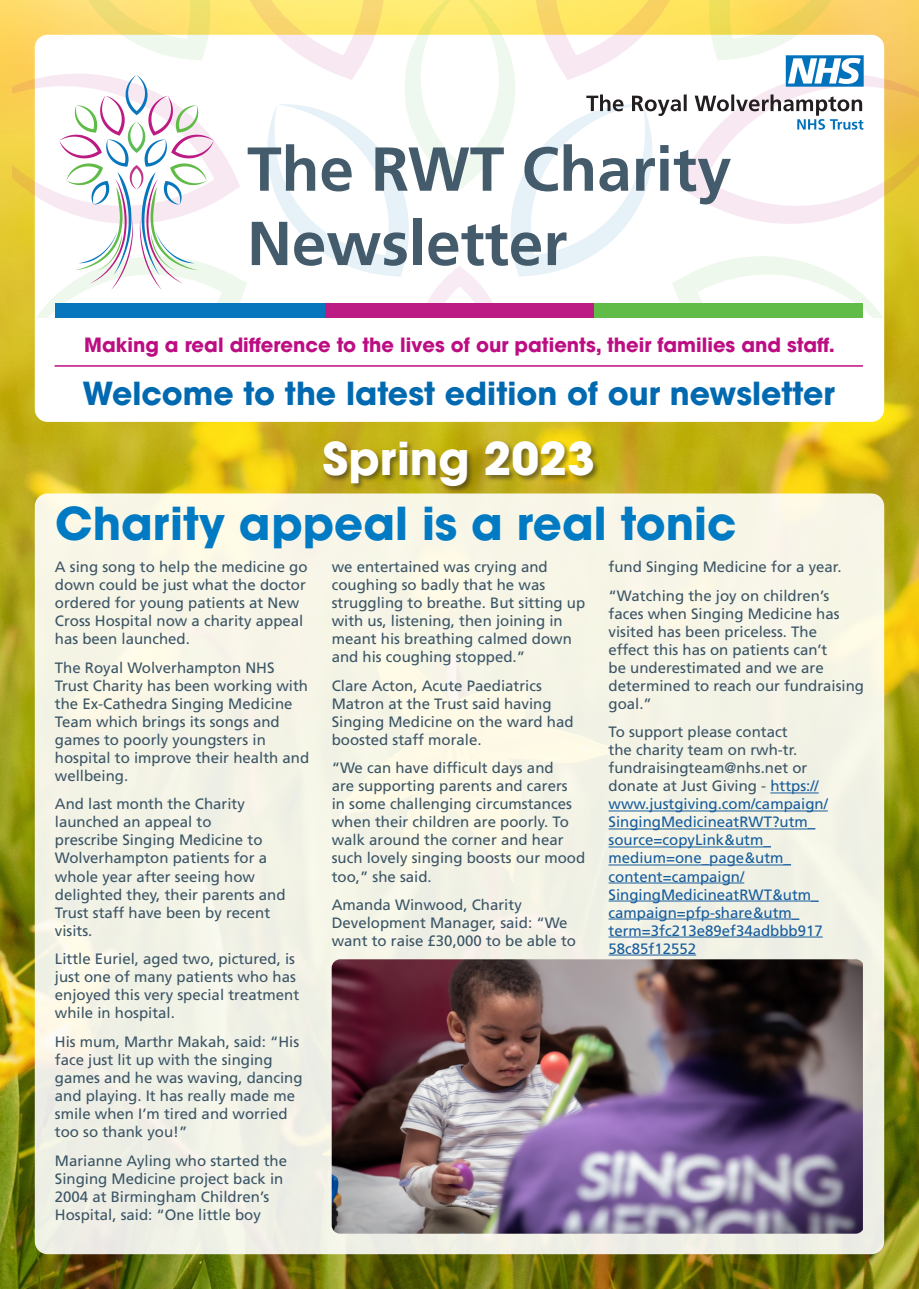
<style>
.page{position:relative;width:919px;height:1289px;background:#fff}
.page>*{position:absolute;margin:0;border:0;box-sizing:border-box;transform-origin:0 0}
.t1{font:700 61.95px/74.2px "Frutiger LT Std";color:#435b6b}
.Heading{font:700 45px "ITC Avant Garde Pro";color:#007ac2}
.Heading-2{font:700 45px "ITC Avant Garde Pro";color:#fff}
.Heading-3{font:700 31.5px "ITC Avant Garde Pro";color:#0169b0}
.Heading-4{font:700 19.5px "ITC Avant Garde Pro";color:#bc0d83}
.Body{font:15px/18px "Frutiger LT Std";color:#3b5566}
.Body-2{font:15px/18px "Frutiger LT Std";color:#175d9e}
.s1{color:#3b5566}
</style>
<div class="page">
<img style="left:0;top:0;width:918px;height:1288px">
<div style="left:35px;top:493px;width:849px;height:761px;background:#f5f4e6;border-radius:13px"></div>
<div style="left:35px;top:35px;width:849px;height:387px;background:#fff;border-radius:13px"></div>
<svg style="left:13px;top:0;width:905px;height:317px"></svg>
<hr style="left:55px;top:365px;width:807px;height:2px;background:#bc0d83">
<hr style="left:770px;top:792px;width:48px;height:1px;background:#175d9e">
<hr style="left:608px;top:810px;width:219px;height:1px;background:#175d9e">
<hr style="left:608px;top:828px;width:207px;height:1px;background:#175d9e">
<hr style="left:608px;top:846px;width:163px;height:1px;background:#175d9e">
<hr style="left:608px;top:864px;width:183px;height:1px;background:#175d9e">
<hr style="left:608px;top:882px;width:136px;height:1px;background:#175d9e">
<hr style="left:608px;top:900px;width:210px;height:1px;background:#175d9e">
<hr style="left:608px;top:918px;width:191px;height:1px;background:#175d9e">
<hr style="left:608px;top:936px;width:214px;height:1px;background:#175d9e">
<hr style="left:608px;top:954px;width:88px;height:1px;background:#175d9e">
<div style="left:322px;top:439px;width:278px;height:54px;background:#231f20;opacity:.52"></div>
<img style="left:332px;top:959px;width:530px;height:274px">
<p class="t1" style="left:247px;top:132px;width:486px">The RWT Charity<br>Newsletter</p>
<p class="Heading-4" style="left:84px;top:331px;width:752px">Making a real difference to the lives of our patients, their families and staff.</p>
<p class="Heading-3" style="left:83px;top:372px;width:753px">Welcome to the latest edition of our newsletter</p>
<p class="Heading-2" style="left:322px;top:428px;width:274px">Spring 2023</p>
<p class="Heading" style="left:55px;top:493px;width:682px">Charity appeal is a real tonic</p>
<p class="Body" style="left:55px;top:558px;width:254px">A sing song to help the medicine go down could be just what the doctor ordered for young patients at New<br>Cross Hospital now a charity appeal has been launched.</p>
<p class="Body" style="left:55px;top:658px;width:256px">The Royal Wolverhampton NHS<br>Trust Charity has been working with the Ex-Cathedra Singing Medicine<br>Team which brings its songs and games to poorly youngsters in hospital to improve their health and wellbeing.</p>
<p class="Body" style="left:55px;top:795px;width:232px">And last month the Charity launched an appeal to<br>prescribe Singing Medicine to<br>Wolverhampton patients for a whole year after seeing how delighted they, their parents and<br>Trust staff have been by recent visits.</p>
<p class="Body" style="left:55px;top:950px;width:246px">Little Euriel, aged two, pictured, is just one of many patients who has enjoyed this very special treatment while in hospital.</p>
<p class="Body" style="left:55px;top:1032px;width:249px">His mum, Marthr Makah, said: “His face just lit up with the singing games and he was waving, dancing and playing. It has really made me smile when I’m tired and worried too so thank you!”</p>
<p class="Body" style="left:55px;top:1151px;width:234px">Marianne Ayling who started the<br>Singing Medicine project back in<br>2004 at Birmingham Children’s<br>Hospital, said: “One little boy</p>
<p class="Body" style="left:332px;top:558px;width:255px">we entertained was crying and coughing so badly that he was struggling to breathe. But sitting up with us, listening, then joining in meant his breathing calmed down and his coughing stopped.”</p>
<p class="Body" style="left:332px;top:676px;width:243px">Clare Acton, Acute Paediatrics<br>Matron at the Trust said having<br>Singing Medicine on the ward had boosted staff morale.</p>
<p class="Body" style="left:332px;top:759px;width:255px">“We can have difficult days and<br>are supporting parents and carers<br>in some challenging circumstances when their children are poorly. To walk around the corner and hear such lovely singing boosts our mood too,” she said.</p>
<p class="Body" style="left:332px;top:896px;width:246px">Amanda Winwood, Charity<br>Development Manager, said: “We want to raise £30,000 to be able to</p>
<p class="Body" style="left:608px;top:558px;width:234px">fund Singing Medicine for a year.</p>
<p class="Body" style="left:608px;top:586px;width:257px">“Watching the joy on children’s faces when Singing Medicine has visited has been priceless. The<br>effect this has on patients can’t<br>be underestimated and we are determined to reach our fundraising goal.”</p>
<p class="Body-2" style="left:608px;top:723px;width:221px"><span class="s1">To support please contact<br>the charity team on rwh-tr. fundraisingteam@nhs.net or donate at Just Giving -</span> https:// www.justgiving.com/campaign/<br>SingingMedicineatRWT?utm_ source=copyLink&amp;utm_ medium=one_page&amp;utm_ content=campaign/<br>SingingMedicineatRWT&amp;utm_ campaign=pfp-share&amp;utm_ term=3fc213e89ef34adbbb917<br>58c85f12552</p>
</div>
